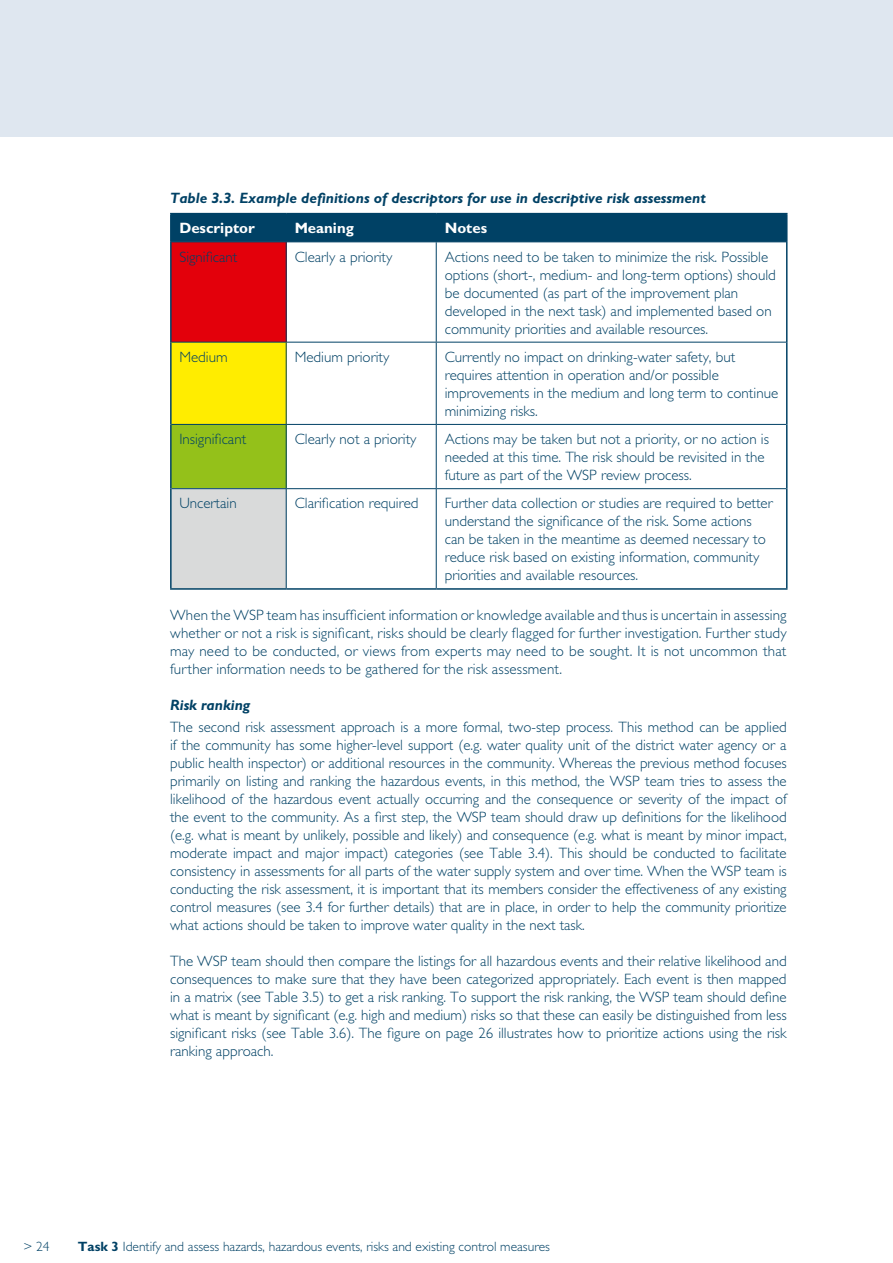
<style>
.page{position:relative;width:893px;height:1263px;background:#fff}
.page>*{position:absolute;margin:0;border:0;box-sizing:border-box;transform-origin:0 0}
.t1{font:300 15px/18px "Gill Sans";color:#004165}
.t2{font:italic 700 15px "Gill Sans";color:#004165}
.t3{font:700 15px "Gill Sans";color:#fff}
.t4{font:300 13.5px "Gill Sans";color:#004165}
.s1{font-weight:700}
</style>
<div class="page">
<div style="left:0;top:0;width:893px;height:136px;background:#dfe7f0"></div>
<div style="left:171px;top:242px;width:115px;height:100px;background:#e3000b"></div>
<div style="left:171px;top:342px;width:115px;height:82px;background:#ffed00"></div>
<div style="left:171px;top:424px;width:115px;height:65px;background:#94c11a"></div>
<div style="left:171px;top:489px;width:115px;height:100px;background:#d9dada"></div>
<hr style="left:286px;top:242px;width:1px;height:100px;background:#004165">
<hr style="left:436px;top:242px;width:1px;height:100px;background:#004165">
<hr style="left:172px;top:342px;width:114px;height:1px;background:#004165">
<hr style="left:286px;top:342px;width:150px;height:1px;background:#004165">
<hr style="left:286px;top:342px;width:1px;height:82px;background:#004165">
<hr style="left:436px;top:342px;width:350px;height:1px;background:#004165">
<hr style="left:436px;top:342px;width:1px;height:82px;background:#004165">
<hr style="left:172px;top:424px;width:114px;height:1px;background:#004165">
<hr style="left:286px;top:424px;width:150px;height:1px;background:#004165">
<hr style="left:286px;top:425px;width:1px;height:63px;background:#004165">
<hr style="left:436px;top:424px;width:350px;height:1px;background:#004165">
<hr style="left:436px;top:425px;width:1px;height:63px;background:#004165">
<hr style="left:172px;top:488px;width:114px;height:1px;background:#004165">
<hr style="left:286px;top:488px;width:150px;height:1px;background:#004165">
<hr style="left:286px;top:489px;width:1px;height:99px;background:#004165">
<hr style="left:436px;top:488px;width:350px;height:1px;background:#004165">
<hr style="left:436px;top:489px;width:1px;height:99px;background:#004165">
<hr style="left:170px;top:213px;width:116px;height:1px;background:#004165">
<hr style="left:170px;top:214px;width:2px;height:28px;background:#004165">
<hr style="left:286px;top:213px;width:150px;height:1px;background:#004165">
<hr style="left:436px;top:213px;width:351px;height:1px;background:#004165">
<div style="left:172px;top:214px;width:615px;height:28px;background:#004165"></div>
<hr style="left:170px;top:242px;width:2px;height:100px;background:#004165">
<hr style="left:786px;top:242px;width:1px;height:100px;background:#004165">
<hr style="left:170px;top:342px;width:2px;height:82px;background:#004165">
<hr style="left:786px;top:342px;width:1px;height:82px;background:#004165">
<hr style="left:170px;top:424px;width:2px;height:65px;background:#004165">
<hr style="left:786px;top:424px;width:1px;height:65px;background:#004165">
<hr style="left:170px;top:489px;width:2px;height:99px;background:#004165">
<hr style="left:786px;top:489px;width:1px;height:99px;background:#004165">
<hr style="left:170px;top:588px;width:116px;height:2px;background:#004165">
<hr style="left:286px;top:588px;width:150px;height:2px;background:#004165">
<hr style="left:436px;top:588px;width:351px;height:2px;background:#004165">
<p class="t2" style="left:170px;top:189px;width:537px">Table 3.3. Example definitions of descriptors for use in descriptive risk assessment</p>
<p class="t3" style="left:179px;top:219px;width:77px">Descriptor</p>
<p class="t3" style="left:295px;top:219px;width:61px">Meaning</p>
<p class="t3" style="left:445px;top:219px;width:44px">Notes</p>
<p class="t1" style="left:179px;top:248px;width:60px">Significant</p>
<p class="t1" style="left:295px;top:248px;width:99px">Clearly a priority</p>
<p class="t1" style="left:445px;top:248px;width:333px">Actions need to be taken to minimize the risk. Possible options (short-, medium- and long-term options) should be documented (as part of the improvement plan developed in the next task) and implemented based on community priorities and available resources.</p>
<p class="t1" style="left:179px;top:348px;width:50px">Medium</p>
<p class="t1" style="left:295px;top:348px;width:96px">Medium priority</p>
<p class="t1" style="left:445px;top:348px;width:335px">Currently no impact on drinking-water safety, but requires attention in operation and/or possible improvements in the medium and long term to continue minimizing risks.</p>
<p class="t1" style="left:179px;top:430px;width:68px">Insignificant</p>
<p class="t1" style="left:295px;top:430px;width:123px">Clearly not a priority</p>
<p class="t1" style="left:445px;top:430px;width:326px">Actions may be taken but not a priority, or no action is needed at this time. The risk should be revisited in the future as part of the WSP review process.</p>
<p class="t1" style="left:179px;top:495px;width:59px">Uncertain</p>
<p class="t1" style="left:295px;top:495px;width:125px">Clarification required</p>
<p class="t1" style="left:445px;top:495px;width:330px">Further data collection or studies are required to better understand the significance of the risk. Some actions can be taken in the meantime as deemed necessary to reduce risk based on existing information, community priorities and available resources.</p>
<p class="t1" style="left:170px;top:606px;width:618px;text-align:justify">When the WSP team has insufficient information or knowledge available and thus is uncertain in assessing whether or not a risk is significant, risks should be clearly flagged for further investigation. Further study may need to be conducted, or views from experts may need to be sought. It is not uncommon that further information needs to be gathered for the risk assessment.</p>
<p class="t2" style="left:170px;top:696px;width:82px">Risk ranking</p>
<p class="t1" style="left:170px;top:718px;width:618px;text-align:justify">The second risk assessment approach is a more formal, two-step process. This method can be applied if the community has some higher-level support (e.g. water quality unit of the district water agency or a public health inspector) or additional resources in the community. Whereas the previous method focuses primarily on listing and ranking the hazardous events, in this method, the WSP team tries to assess the likelihood of the hazardous event actually occurring and the consequence or severity of the impact of the event to the community. As a first step, the WSP team should draw up definitions for the likelihood (e.g. what is meant by unlikely, possible and likely) and consequence (e.g. what is meant by minor impact, moderate impact and major impact) categories (see Table 3.4). This should be conducted to facilitate consistency in assessments for all parts of the water supply system and over time. When the WSP team is conducting the risk assessment, it is important that its members consider the effectiveness of any existing control measures (see 3.4 for further details) that are in place, in order to help the community prioritize what actions should be taken to improve water quality in the next task.</p>
<p class="t1" style="left:170px;top:952px;width:618px;text-align:justify">The WSP team should then compare the listings for all hazardous events and their relative likelihood and consequences to make sure that they have been categorized appropriately. Each event is then mapped in a matrix (see Table 3.5) to get a risk ranking. To support the risk ranking, the WSP team should define what is meant by significant (e.g. high and medium) risks so that these can easily be distinguished from less significant risks (see Table 3.6). The figure on page 26 illustrates how to prioritize actions using the risk ranking approach.</p>
<p class="t4" style="left:23px;top:1239px;width:28px">&gt; 24</p>
<p class="t4" style="left:78px;top:1239px;width:474px"><span class="s1">Task 3</span> Identify and assess hazards, hazardous events, risks and existing control measures</p>
</div>
